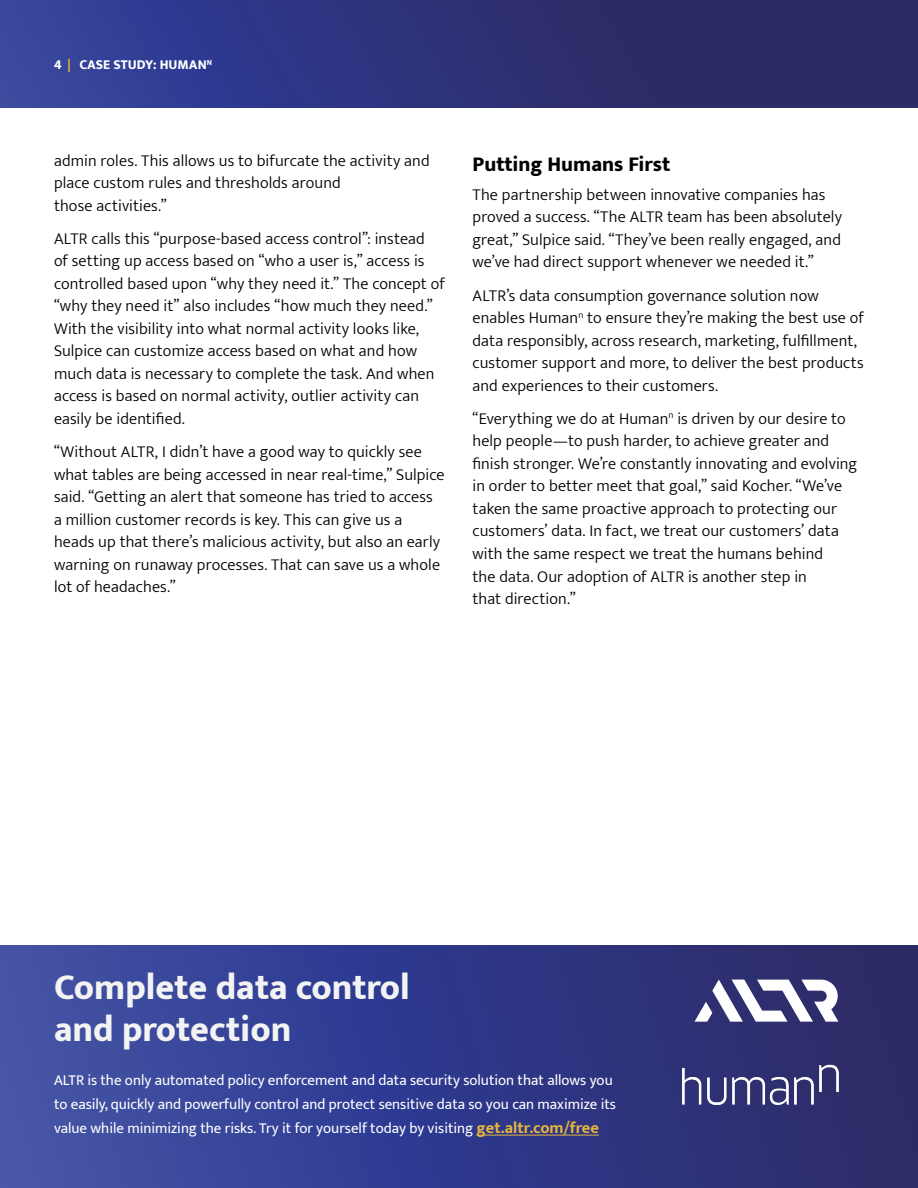
<style>
.page{position:relative;width:918px;height:1188px;background:#fff}
.page>*{position:absolute;margin:0;border:0;box-sizing:border-box;transform-origin:0 0}
.t1{font:800 36px/42px "Mukta";color:#f3f3f3}
.t2{font:800 21px "Mukta";color:#000}
.t3{font:300 16.5px/22.5px "Mukta";letter-spacing:.005em;color:#000}
.t4{font:15px/24px "Mukta";color:#fff}
.t5{font:800 13.5px "Mukta";color:#fff}
.s1{color:#e6b63e}
.s2{font-weight:700;font-size:16.5px;color:#e6b63e}
</style>
<div class="page">
<div style="left:0;top:945px;width:918px;height:243px;background:linear-gradient(to right,#3e50aa,#282766)"></div>
<hr style="left:477px;top:1135px;width:122px;height:1px;background:#e6b63e">
<img style="left:682px;top:1064px;width:157px;height:40px">
<svg style="left:695px;top:980px;width:143px;height:42px"></svg>
<div style="left:0;top:0;width:918px;height:107px;background:linear-gradient(to right,#33429c,#2b2558)"></div>
<p class="t5" style="left:54px;top:57px;width:160px">4 <span class="s1">|</span> CASE STUDY: HUMAN<sup>N</sup></p>
<p class="t3" style="left:54px;top:149px;width:377px">admin roles. This allows us to bifurcate the activity and place custom rules and thresholds around<br>those activities.”</p>
<p class="t3" style="left:54px;top:227px;width:392px">ALTR calls this “purpose-based access control”: instead<br>of setting up access based on “who a user is,” access is controlled based upon “why they need it.” The concept of “why they need it” also includes “how much they need.” With the visibility into what normal activity looks like, Sulpice can customize access based on what and how much data is necessary to complete the task. And when access is based on normal activity, outlier activity can easily be identified.</p>
<p class="t3" style="left:54px;top:440px;width:392px">“Without ALTR, I didn’t have a good way to quickly see what tables are being accessed in near real-time,” Sulpice said. “Getting an alert that someone has tried to access a million customer records is key. This can give us a heads up that there’s malicious activity, but also an early warning on runaway processes. That can save us a whole lot of headaches.”</p>
<p class="t2" style="left:472px;top:151px;width:199px">Putting Humans First</p>
<p class="t3" style="left:472px;top:183px;width:371px">The partnership between innovative companies has proved a success. “The ALTR team has been absolutely great,” Sulpice said. “They’ve been really engaged, and we’ve had direct support whenever we needed it.”</p>
<p class="t3" style="left:472px;top:284px;width:393px">ALTR’s data consumption governance solution now enables Human<sup>n</sup> to ensure they’re making the best use of data responsibly, across research, marketing, fulfillment, customer support and more, to deliver the best products and experiences to their customers.</p>
<p class="t3" style="left:472px;top:407px;width:386px">“Everything we do at Human<sup>n</sup> is driven by our desire to help people—to push harder, to achieve greater and finish stronger. We’re constantly innovating and evolving in order to better meet that goal,” said Kocher. “We’ve taken the same proactive approach to protecting our customers’ data. In fact, we treat our customers’ data with the same respect we treat the humans behind<br>the data. Our adoption of ALTR is another step in<br>that direction.”</p>
<h1 class="t1" style="left:54px;top:966px;width:357px">Complete data control and protection</h1>
<p class="t4" style="left:54px;top:1068px;width:563px">ALTR is the only automated policy enforcement and data security solution that allows you to easily, quickly and powerfully control and protect sensitive data so you can maximize its value while minimizing the risks. Try it for yourself today by visiting <span class="s2">get.altr.com/free</span></p>
</div>
